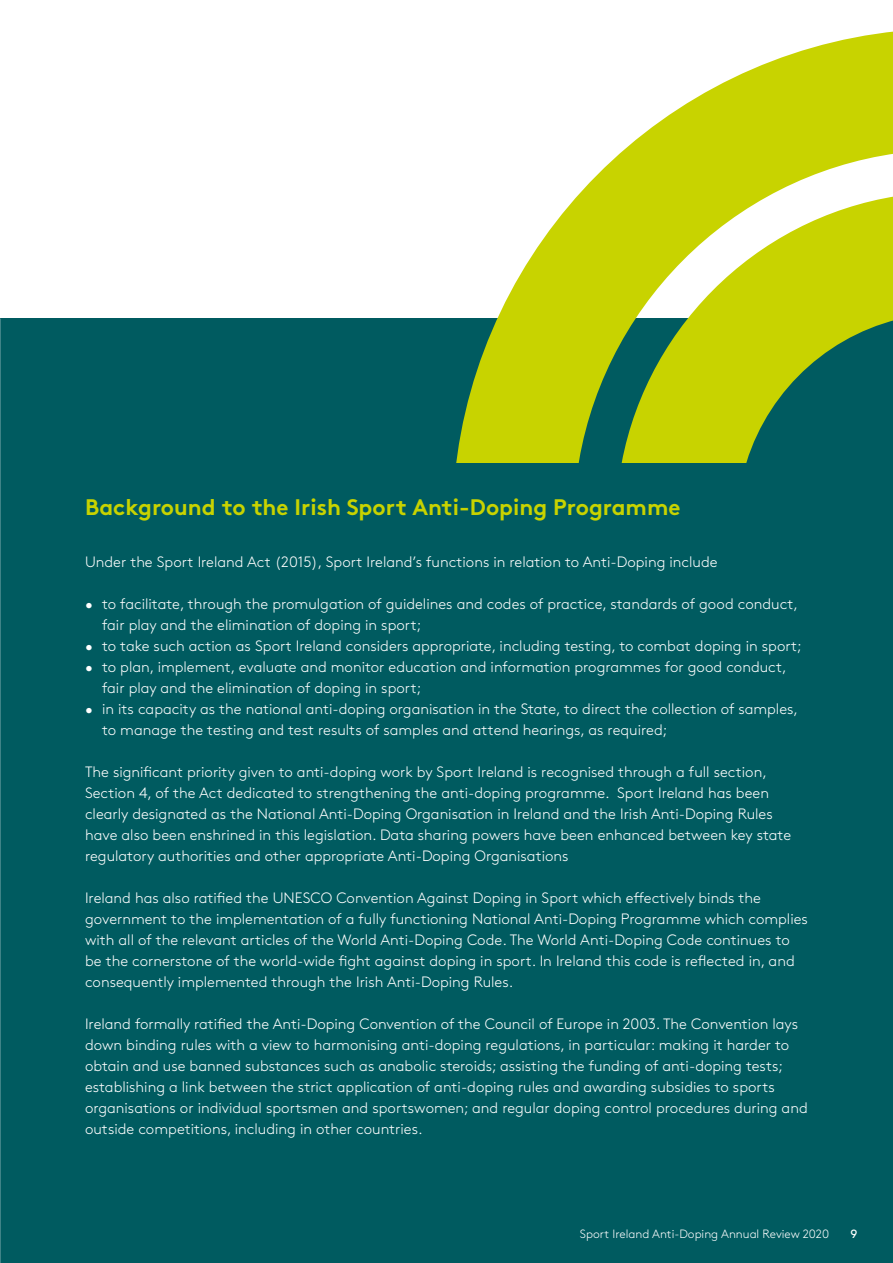
<style>
.page{position:relative;width:893px;height:1263px;background:#fff}
.page>*{position:absolute;margin:0;border:0;box-sizing:border-box;transform-origin:0 0}
.t1{font:700 22.5px "Brown Std";color:#c8d300}
.t2{font:300 15px/21px "Brown Std";color:#fff}
.t3{font:300 12px "Brown Std";color:#fff}
.t4{font:12px "Brown Std";color:#fff}
</style>
<div class="page">
<div style="left:0;top:319px;width:893px;height:944px;background:#005b60"></div>
<img style="left:0;top:319px;width:1px;height:944px">
<svg style="left:455px;top:31px;width:438px;height:431px;fill:#c8d300"></svg>
<svg style="left:619px;top:196px;width:274px;height:266px;fill:#c8d300"></svg>
<h1 class="t1" style="left:85px;top:493px;width:597px">Background to the Irish Sport Anti-Doping Programme</h1>
<p class="t2" style="left:85px;top:552px;width:634px">Under the Sport Ireland Act (2015), Sport Ireland’s functions in relation to Anti-Doping include</p>
<p class="t2" style="left:102px;top:594px;width:698px;text-indent:-17px">• to facilitate, through the promulgation of guidelines and codes of practice, standards of good conduct, fair play and the elimination of doping in sport;</p>
<p class="t2" style="left:85px;top:636px;width:718px">• to take such action as Sport Ireland considers appropriate, including testing, to combat doping in sport;</p>
<p class="t2" style="left:102px;top:657px;width:686px;text-indent:-17px">• to plan, implement, evaluate and monitor education and information programmes for good conduct, fair play and the elimination of doping in sport;</p>
<p class="t2" style="left:102px;top:699px;width:698px;text-indent:-17px">• in its capacity as the national anti-doping organisation in the State, to direct the collection of samples, to manage the testing and test results of samples and attend hearings, as required;</p>
<p class="t2" style="left:85px;top:762px;width:708px">The significant priority given to anti-doping work by Sport Ireland is recognised through a full section, Section 4, of the Act dedicated to strengthening the anti-doping programme. Sport Ireland has been clearly designated as the National Anti-Doping Organisation in Ireland and the Irish Anti-Doping Rules have also been enshrined in this legislation. Data sharing powers have been enhanced between key state regulatory authorities and other appropriate Anti-Doping Organisations</p>
<p class="t2" style="left:85px;top:888px;width:724px">Ireland has also ratified the UNESCO Convention Against Doping in Sport which effectively binds the government to the implementation of a fully functioning National Anti-Doping Programme which complies with all of the relevant articles of the World Anti-Doping Code. The World Anti-Doping Code continues to be the cornerstone of the world-wide fight against doping in sport. In Ireland this code is reflected in, and consequently implemented through the Irish Anti-Doping Rules.</p>
<p class="t2" style="left:85px;top:1014px;width:724px">Ireland formally ratified the Anti-Doping Convention of the Council of Europe in 2003. The Convention lays down binding rules with a view to harmonising anti-doping regulations, in particular: making it harder to obtain and use banned substances such as anabolic steroids; assisting the funding of anti-doping tests; establishing a link between the strict application of anti-doping rules and awarding subsidies to sports organisations or individual sportsmen and sportswomen; and regular doping control procedures during and outside competitions, including in other countries.</p>
<p class="t3" style="left:580px;top:1227px;width:251px">Sport Ireland Anti-Doping Annual Review 2020</p>
<p class="t4" style="left:850px;top:1227px;width:9px">9</p>
</div>
